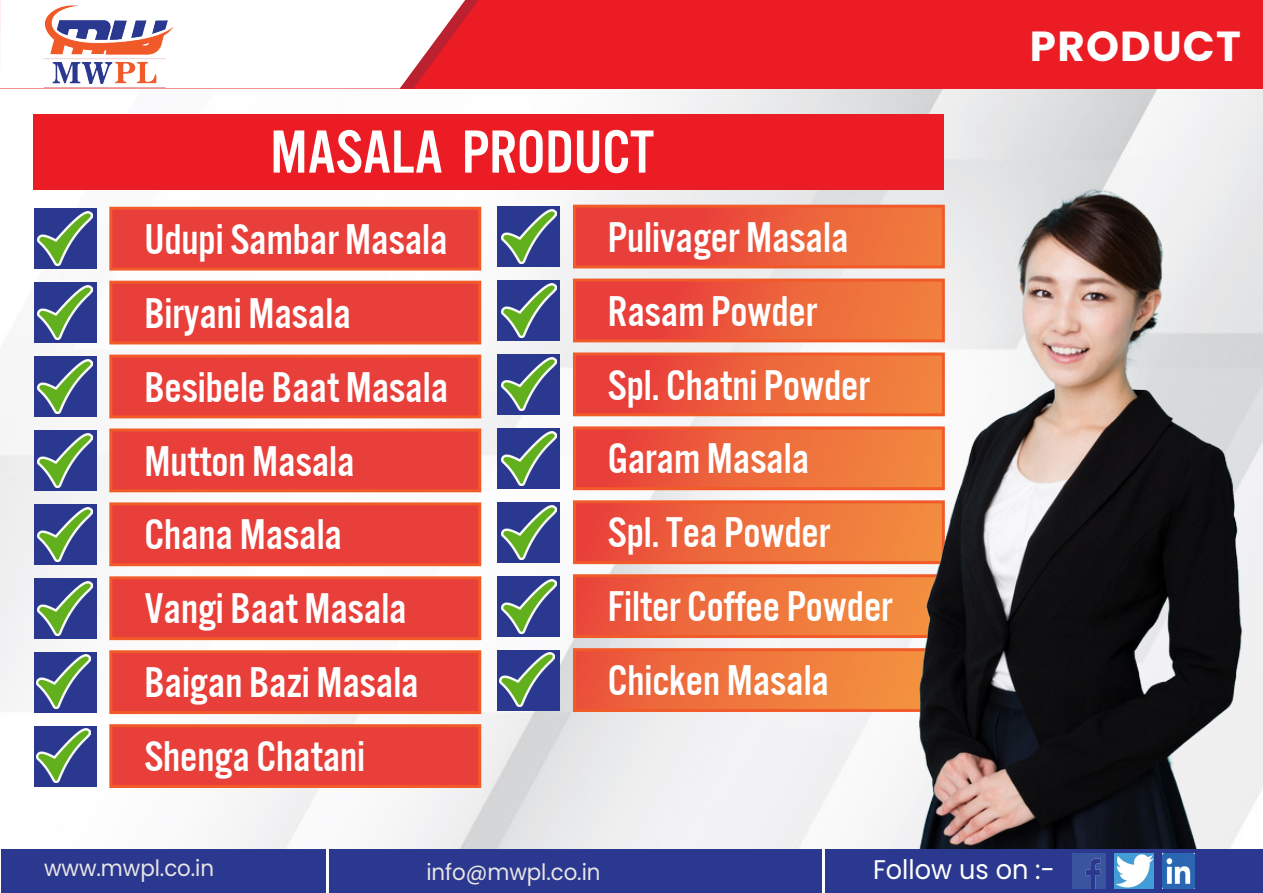
<style>
.page{position:relative;width:1263px;height:893px;background:#fff}
.page>*{position:absolute;margin:0;border:0;box-sizing:border-box;transform-origin:0 0}
.t1{font:63.15px "Alternate Got No 3 D";color:#fff}
.t2{font:44.4px/73.9px "Alternate Got No 3 D";color:#fff}
.t3{font:700 42px "Poppins";letter-spacing:.03em;color:#fff}
.t4{font:27px "Poppins";color:#fff;scale:.95 1}
.t5{font:22.5px "Poppins";letter-spacing:-.005em;color:#e8e5e5;scale:.95 1}
</style>
<div class="page">
<img style="left:0;top:88px;width:1263px;height:805px">
<div style="left:111px;top:208px;width:369px;height:61px;background:#e93f3a"></div>
<div style="left:109px;top:207px;width:372px;height:64px;border:3px solid #f15a29"></div>
<div style="left:111px;top:282px;width:369px;height:61px;background:#e93f3a"></div>
<div style="left:109px;top:281px;width:372px;height:63px;border:3px solid #f15a29"></div>
<div style="left:111px;top:356px;width:369px;height:61px;background:#e93f3a"></div>
<div style="left:109px;top:355px;width:372px;height:63px;border:3px solid #f15a29"></div>
<div style="left:111px;top:430px;width:369px;height:61px;background:#e93f3a"></div>
<div style="left:109px;top:428px;width:372px;height:64px;border:3px solid #f15a29"></div>
<div style="left:111px;top:504px;width:369px;height:61px;background:#e93f3a"></div>
<div style="left:109px;top:502px;width:372px;height:64px;border:3px solid #f15a29"></div>
<div style="left:111px;top:578px;width:369px;height:61px;background:#e93f3a"></div>
<div style="left:109px;top:576px;width:372px;height:64px;border:3px solid #f15a29"></div>
<div style="left:111px;top:652px;width:369px;height:60px;background:#e93f3a"></div>
<div style="left:109px;top:650px;width:372px;height:64px;border:3px solid #f15a29"></div>
<div style="left:111px;top:726px;width:369px;height:60px;background:#e93f3a"></div>
<div style="left:109px;top:724px;width:372px;height:64px;border:3px solid #f15a29"></div>
<div style="left:34px;top:208px;width:63px;height:61px;background:#2b388f"></div>
<div style="left:34px;top:282px;width:63px;height:61px;background:#2b388f"></div>
<div style="left:34px;top:356px;width:63px;height:61px;background:#2b388f"></div>
<div style="left:34px;top:430px;width:63px;height:61px;background:#2b388f"></div>
<div style="left:34px;top:504px;width:63px;height:61px;background:#2b388f"></div>
<div style="left:34px;top:578px;width:63px;height:61px;background:#2b388f"></div>
<div style="left:34px;top:652px;width:63px;height:60px;background:#2b388f"></div>
<div style="left:34px;top:726px;width:63px;height:60px;background:#2b388f"></div>
<div style="left:0;top:0;width:1263px;height:88px;background:#ec1c24"></div>
<svg style="left:219px;top:0;width:260px;height:89px;background:#f9d7d9"></svg>
<img style="left:0;top:0;width:219px;height:95px">
<img style="left:38px;top:211px;width:55px;height:54px">
<img style="left:38px;top:285px;width:55px;height:54px">
<img style="left:38px;top:359px;width:55px;height:54px">
<img style="left:38px;top:434px;width:55px;height:54px">
<img style="left:38px;top:508px;width:55px;height:54px">
<img style="left:38px;top:582px;width:55px;height:53px">
<img style="left:36px;top:655px;width:55px;height:54px">
<img style="left:36px;top:729px;width:55px;height:53px">
<svg style="left:577px;top:209px;width:328px;height:55px;background:#eb533b"></svg>
<div style="left:573px;top:205px;width:372px;height:63px;border:3px solid #f15a29"></div>
<svg style="left:577px;top:283px;width:328px;height:55px;background:#eb573b"></svg>
<div style="left:573px;top:279px;width:372px;height:63px;border:3px solid #f15a29"></div>
<svg style="left:577px;top:356px;width:328px;height:56px;background:#ec5c3b"></svg>
<div style="left:573px;top:352px;width:372px;height:64px;border:3px solid #f15a29"></div>
<svg style="left:577px;top:430px;width:328px;height:56px;background:#ec623b"></svg>
<div style="left:573px;top:426px;width:372px;height:64px;border:3px solid #f15a29"></div>
<svg style="left:577px;top:504px;width:328px;height:56px;background:#ed673c"></svg>
<div style="left:573px;top:500px;width:372px;height:64px;border:3px solid #f15a29"></div>
<svg style="left:577px;top:578px;width:328px;height:56px;background:#ee6d3c"></svg>
<div style="left:573px;top:574px;width:372px;height:64px;border:3px solid #f15a29"></div>
<svg style="left:577px;top:652px;width:328px;height:56px;background:#ee733c"></svg>
<div style="left:573px;top:648px;width:372px;height:64px;border:3px solid #f15a29"></div>
<div style="left:497px;top:206px;width:63px;height:61px;background:#2b388f"></div>
<div style="left:497px;top:280px;width:63px;height:61px;background:#2b388f"></div>
<div style="left:497px;top:354px;width:63px;height:61px;background:#2b388f"></div>
<div style="left:497px;top:428px;width:63px;height:61px;background:#2b388f"></div>
<div style="left:497px;top:502px;width:63px;height:61px;background:#2b388f"></div>
<div style="left:497px;top:576px;width:63px;height:60px;background:#2b388f"></div>
<div style="left:497px;top:650px;width:63px;height:60px;background:#2b388f"></div>
<img style="left:501px;top:209px;width:55px;height:54px">
<img style="left:501px;top:283px;width:55px;height:54px">
<img style="left:501px;top:357px;width:55px;height:54px">
<img style="left:501px;top:432px;width:55px;height:54px">
<img style="left:501px;top:506px;width:55px;height:53px">
<img style="left:501px;top:580px;width:55px;height:53px">
<img style="left:500px;top:653px;width:54px;height:53px">
<img style="left:905px;top:173px;width:356px;height:676px">
<div style="left:33px;top:115px;width:911px;height:75px;background:#ec1c24"></div>
<div style="left:1px;top:849px;width:1261px;height:44px;background:#2b388f"></div>
<img style="left:1072px;top:854px;width:33px;height:35px">
<img style="left:1114px;top:854px;width:40px;height:34px">
<img style="left:1162px;top:854px;width:33px;height:34px">
<hr style="left:326px;top:849px;width:3px;height:44px;background:#fff">
<hr style="left:822px;top:849px;width:3px;height:44px;background:#fff">
<h1 class="t1" style="left:270px;top:118px;width:385px">MASALA PRODUCT</h1>
<p class="t2" style="left:144px;top:203px;width:305px">Udupi Sambar Masala<br>Biryani Masala<br>Besibele Baat Masala<br>Mutton Masala<br>Chana Masala<br>Vangi Baat Masala<br>Baigan Bazi Masala<br>Shenga Chatani</p>
<p class="t2" style="left:608px;top:201px;width:286px">Pulivager Masala<br>Rasam Powder<br>Spl. Chatni Powder<br>Garam Masala<br>Spl. Tea Powder<br>Filter Coffee Powder<br>Chicken Masala</p>
<p class="t3" style="left:1030px;top:22px;width:213px">PRODUCT</p>
<p class="t5" style="left:44px;top:855px;width:180px">www.mwpl.co.in</p>
<p class="t5" style="left:426px;top:859px;width:185px">info@mwpl.co.in</p>
<p class="t4" style="left:873px;top:854px;width:193px">Follow us on :-</p>
</div>
